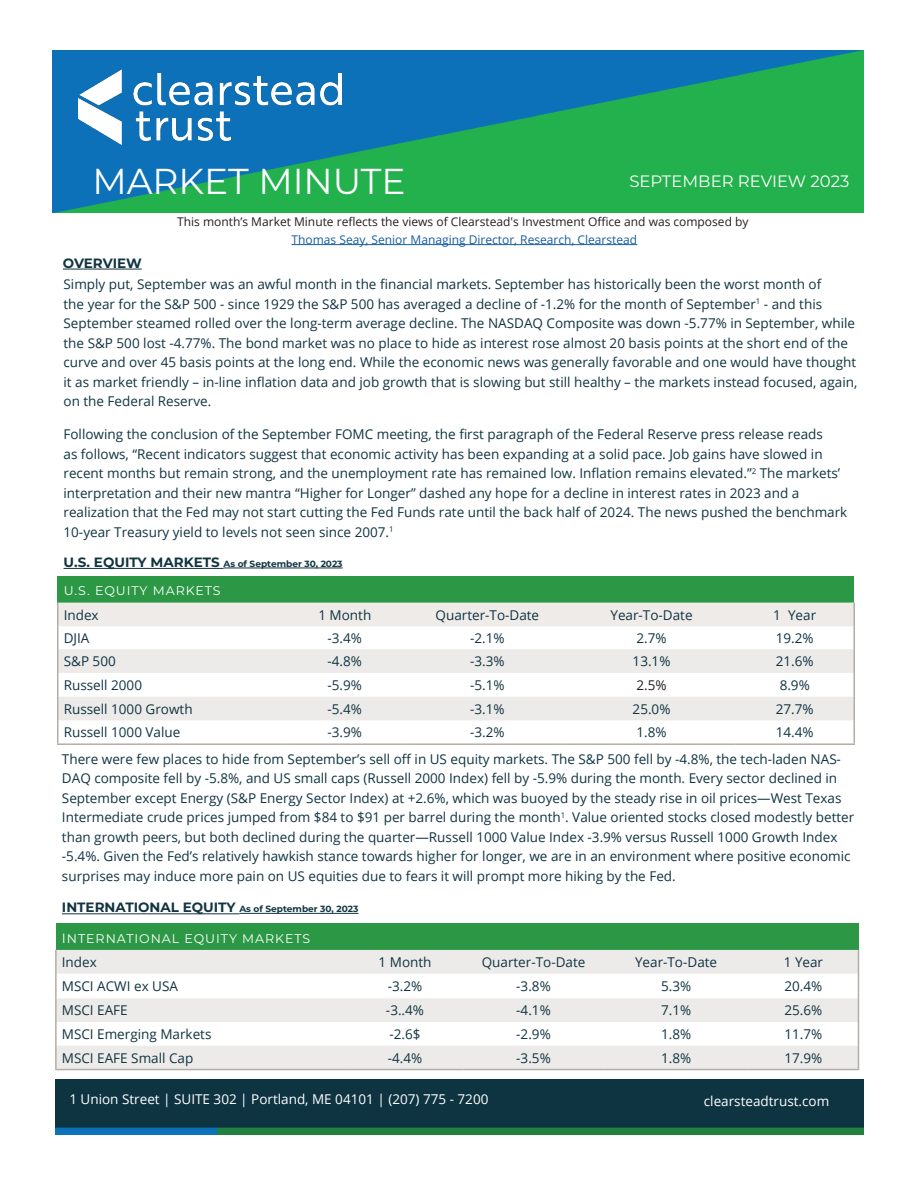
<style>
.page{position:relative;width:918px;height:1188px;background:#fff}
.page>*{position:absolute;margin:0;border:0;box-sizing:border-box;transform-origin:0 0}
.t1{font:36px "Montserrat";color:#fff}
.t2{font:16.5px "Montserrat";color:#fff}
.t3{font:13.5px/19.5px "Open Sans";color:#113441}
.t4{font:13.5px "Open Sans";color:#fff}
.t5{font:700 13.5px "Montserrat";letter-spacing:-.01em;color:#113441}
.t6{font:13.5px "Open Sans";color:#231f20}
.t7{font:12.6px "Montserrat";letter-spacing:.075em;color:#fff}
.t8{font:12px "Open Sans";color:#231f20}
.t9{font:12px "Open Sans";color:#175d9e}
.t10{font:700 9px "Montserrat";color:#113441}
.s1{font-size:13.5px}
</style>
<div class="page">
<img style="left:53px;top:51px;width:811px;height:162px">
<div style="left:58px;top:576px;width:796px;height:27px;background:#2c9846"></div>
<div style="left:59px;top:603px;width:794px;height:23px;background:#efebe9"></div>
<svg style="left:59px;top:649px;width:794px;height:71px;fill:#ecebe9"></svg>
<hr style="left:57px;top:603px;width:2px;height:23px;background:#b4aca6">
<hr style="left:853px;top:603px;width:2px;height:23px;background:#b4aca6">
<hr style="left:57px;top:626px;width:2px;height:23px;background:#b4aca6">
<hr style="left:853px;top:626px;width:2px;height:23px;background:#b4aca6">
<hr style="left:57px;top:649px;width:2px;height:24px;background:#b4aca6">
<hr style="left:853px;top:649px;width:2px;height:24px;background:#b4aca6">
<hr style="left:57px;top:673px;width:2px;height:24px;background:#b4aca6">
<hr style="left:853px;top:673px;width:2px;height:24px;background:#b4aca6">
<hr style="left:57px;top:697px;width:2px;height:23px;background:#b4aca6">
<hr style="left:853px;top:697px;width:2px;height:23px;background:#b4aca6">
<hr style="left:57px;top:720px;width:2px;height:23px;background:#b4aca6">
<hr style="left:853px;top:720px;width:2px;height:23px;background:#b4aca6">
<hr style="left:57px;top:743px;width:226px;height:2px;background:#b5ada6">
<hr style="left:283px;top:743px;width:124px;height:2px;background:#b5ada6">
<hr style="left:407px;top:743px;width:161px;height:2px;background:#b5ada6">
<hr style="left:568px;top:743px;width:167px;height:2px;background:#b5ada6">
<hr style="left:735px;top:743px;width:120px;height:2px;background:#b5ada6">
<hr style="left:64px;top:568px;width:160px;height:1px;background:#113441">
<hr style="left:224px;top:568px;width:119px;height:1px;background:#113441">
<hr style="left:63px;top:269px;width:79px;height:1px;background:#113441">
<hr style="left:292px;top:244px;width:345px;height:1px;background:#175d9e">
<hr style="left:62px;top:913px;width:177px;height:1px;background:#113441">
<hr style="left:239px;top:913px;width:120px;height:1px;background:#113441">
<div style="left:56px;top:923px;width:802px;height:27px;background:#2c9846"></div>
<svg style="left:57px;top:950px;width:801px;height:119px;fill:#ecebe9"></svg>
<hr style="left:55px;top:950px;width:2px;height:24px;background:#b4aca6">
<hr style="left:55px;top:974px;width:2px;height:24px;background:#b4aca6">
<hr style="left:55px;top:998px;width:2px;height:24px;background:#b4aca6">
<hr style="left:55px;top:1022px;width:2px;height:24px;background:#b4aca6">
<hr style="left:55px;top:1046px;width:2px;height:23px;background:#b4aca6">
<svg style="left:858px;top:950px;width:1px;height:119px"></svg>
<hr style="left:55px;top:1069px;width:292px;height:1px;background:#b4aca6">
<hr style="left:347px;top:1069px;width:116px;height:1px;background:#b4aca6">
<hr style="left:463px;top:1069px;width:141px;height:1px;background:#b4aca6">
<hr style="left:604px;top:1069px;width:144px;height:1px;background:#b4aca6">
<hr style="left:748px;top:1069px;width:111px;height:1px;background:#b4aca6">
<img style="left:79px;top:70px;width:262px;height:83px">
<img style="left:55px;top:1080px;width:809px;height:54px">
<p class="t1" style="left:92px;top:157px;width:315px">MARKET MINUTE</p>
<p class="t2" style="left:629px;top:170px;width:221px">SEPTEMBER REVIEW 2023</p>
<p class="t5" style="left:63px;top:253px;width:80px">OVERVIEW</p>
<p class="t8" style="left:177px;top:213px;width:573px">This month’s Market Minute reflects the views of Clearstead's Investment Office and was composed by</p>
<p class="t9" style="left:292px;top:231px;width:347px">Thomas Seay, Senior Managing Director, Research, Clearstead</p>
<p class="t3" style="left:64px;top:274px;width:795px">Simply put, September was an awful month in the financial markets. September has historically been the worst month of<br>the year for the S&amp;P 500 - since 1929 the S&amp;P 500 has averaged a decline of -1.2% for the month of September<sup>1</sup> - and this September steamed rolled over the long-term average decline. The NASDAQ Composite was down -5.77% in September, while the S&amp;P 500 lost -4.77%. The bond market was no place to hide as interest rose almost 20 basis points at the short end of the curve and over 45 basis points at the long end. While the economic news was generally favorable and one would have thought it as market friendly – in-line inflation data and job growth that is slowing but still healthy – the markets instead focused, again, on the Federal Reserve.</p>
<p class="t3" style="left:64px;top:424px;width:785px">Following the conclusion of the September FOMC meeting, the first paragraph of the Federal Reserve press release reads<br>as follows, “Recent indicators suggest that economic activity has been expanding at a solid pace. Job gains have slowed in recent months but remain strong, and the unemployment rate has remained low. Inflation remains elevated.”<sup>2</sup> The markets’ interpretation and their new mantra “Higher for Longer” dashed any hope for a decline in interest rates in 2023 and a realization that the Fed may not start cutting the Fed Funds rate until the back half of 2024. The news pushed the benchmark 10-year Treasury yield to levels not seen since 2007.<sup>1</sup></p>
<p class="t10" style="left:64px;top:557px;width:281px"><span class="s1">U.S. EQUITY MARKETS</span> As of September 30, 2023</p>
<p class="t7" style="left:64px;top:582px;width:158px">U.S. EQUITY MARKETS</p>
<p class="t3" style="left:64px;top:605px;width:36px">Index</p>
<p class="t3" style="left:318px;top:605px;width:54px">1 Month</p>
<p class="t3" style="left:436px;top:605px;width:105px">Quarter-To-Date</p>
<p class="t3" style="left:610px;top:605px;width:84px">Year-To-Date</p>
<p class="t3" style="left:773px;top:605px;width:44px">1 Year</p>
<p class="t3" style="left:64px;top:628px;width:27px">DJIA</p>
<p class="t3" style="left:328px;top:628px;width:36px">-3.4%</p>
<p class="t3" style="left:470px;top:628px;width:36px">-2.1%</p>
<p class="t3" style="left:636px;top:628px;width:32px">2.7%</p>
<p class="t3" style="left:776px;top:628px;width:39px">19.2%</p>
<p class="t3" style="left:64px;top:651px;width:54px">S&amp;P 500</p>
<p class="t3" style="left:328px;top:651px;width:36px">-4.8%</p>
<p class="t3" style="left:470px;top:651px;width:36px">-3.3%</p>
<p class="t3" style="left:633px;top:651px;width:39px">13.1%</p>
<p class="t3" style="left:776px;top:651px;width:39px">21.6%</p>
<p class="t3" style="left:64px;top:675px;width:80px">Russell 2000</p>
<p class="t3" style="left:328px;top:675px;width:36px">-5.9%</p>
<p class="t3" style="left:470px;top:675px;width:36px">-5.1%</p>
<p class="t6" style="left:636px;top:676px;width:32px">2.5%</p>
<p class="t3" style="left:780px;top:675px;width:32px">8.9%</p>
<p class="t3" style="left:64px;top:699px;width:130px">Russell 1000 Growth</p>
<p class="t3" style="left:328px;top:699px;width:36px">-5.4%</p>
<p class="t3" style="left:470px;top:699px;width:36px">-3.1%</p>
<p class="t3" style="left:633px;top:699px;width:39px">25.0%</p>
<p class="t3" style="left:776px;top:699px;width:39px">27.7%</p>
<p class="t3" style="left:64px;top:722px;width:118px">Russell 1000 Value</p>
<p class="t3" style="left:328px;top:722px;width:36px">-3.9%</p>
<p class="t3" style="left:470px;top:722px;width:36px">-3.2%</p>
<p class="t3" style="left:636px;top:722px;width:32px">1.8%</p>
<p class="t3" style="left:776px;top:722px;width:39px">14.4%</p>
<p class="t3" style="left:62px;top:749px;width:794px">There were few places to hide from September’s sell off in US equity markets. The S&amp;P 500 fell by -4.8%, the tech-laden NAS-DAQ composite fell by -5.8%, and US small caps (Russell 2000 Index) fell by -5.9% during the month. Every sector declined in September except Energy (S&amp;P Energy Sector Index) at +2.6%, which was buoyed by the steady rise in oil prices—West Texas Intermediate crude prices jumped from $84 to $91 per barrel during the month<sup>1</sup>. Value oriented stocks closed modestly better than growth peers, but both declined during the quarter—Russell 1000 Value Index -3.9% versus Russell 1000 Growth Index -5.4%. Given the Fed’s relatively hawkish stance towards higher for longer, we are in an environment where positive economic surprises may induce more pain on US equities due to fears it will prompt more hiking by the Fed.</p>
<p class="t10" style="left:62px;top:903px;width:298px"><span class="s1">INTERNATIONAL EQUITY</span> As of September 30, 2023</p>
<p class="t7" style="left:62px;top:930px;width:250px"><span class="s1">I</span>NTERNATIONAL EQUITY MARKETS</p>
<p class="t3" style="left:62px;top:952px;width:36px">Index</p>
<p class="t3" style="left:379px;top:952px;width:54px">1 Month</p>
<p class="t3" style="left:482px;top:952px;width:105px">Quarter-To-Date</p>
<p class="t3" style="left:635px;top:952px;width:84px">Year-To-Date</p>
<p class="t3" style="left:784px;top:952px;width:41px">1 Year</p>
<p class="t3" style="left:62px;top:976px;width:118px">MSCI ACWI ex USA</p>
<p class="t3" style="left:388px;top:976px;width:36px">-3.2%</p>
<p class="t3" style="left:516px;top:976px;width:36px">-3.8%</p>
<p class="t3" style="left:661px;top:976px;width:32px">5.3%</p>
<p class="t3" style="left:785px;top:976px;width:39px">20.4%</p>
<p class="t3" style="left:62px;top:1000px;width:67px">MSCI EAFE</p>
<p class="t3" style="left:386px;top:1000px;width:40px">-3..4%</p>
<p class="t3" style="left:516px;top:1000px;width:36px">-4.1%</p>
<p class="t3" style="left:661px;top:1000px;width:32px">7.1%</p>
<p class="t3" style="left:785px;top:1000px;width:39px">25.6%</p>
<p class="t3" style="left:62px;top:1024px;width:151px">MSCI Emerging Markets</p>
<p class="t3" style="left:389px;top:1024px;width:33px">-2.6$</p>
<p class="t3" style="left:516px;top:1024px;width:36px">-2.9%</p>
<p class="t3" style="left:661px;top:1024px;width:32px">1.8%</p>
<p class="t3" style="left:785px;top:1024px;width:39px">11.7%</p>
<p class="t3" style="left:62px;top:1048px;width:133px">MSCI EAFE Small Cap</p>
<p class="t3" style="left:388px;top:1048px;width:36px">-4.4%</p>
<p class="t3" style="left:516px;top:1048px;width:36px">-3.5%</p>
<p class="t3" style="left:661px;top:1048px;width:32px">1.8%</p>
<p class="t3" style="left:785px;top:1048px;width:39px">17.9%</p>
<p class="t4" style="left:69px;top:1090px;width:421px">1 Union Street | SUITE 302 | Portland, ME 04101 | (207) 775 - 7200</p>
<p class="t4" style="left:704px;top:1092px;width:127px">clearsteadtrust.com</p>
</div>
